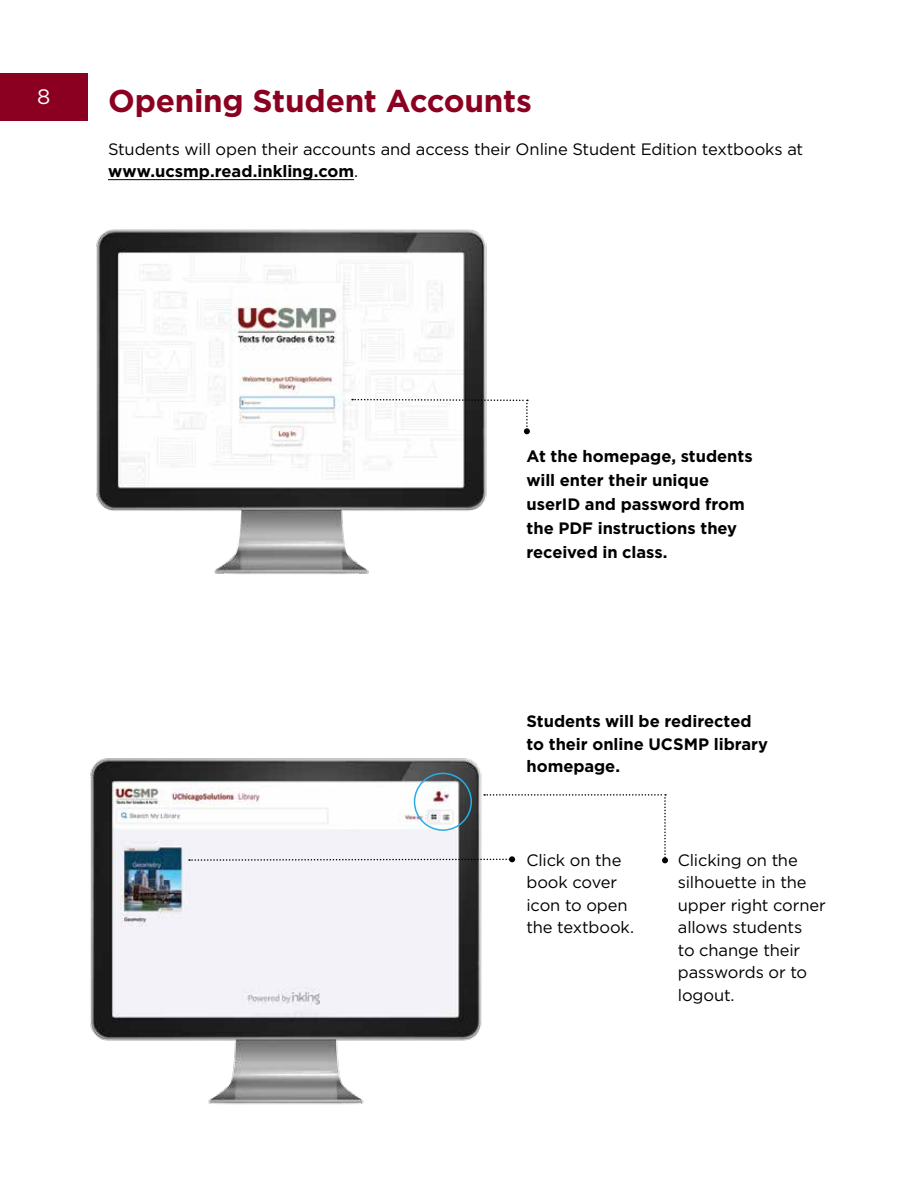
<style>
.page{position:relative;width:918px;height:1188px;background:#fff}
.page>*{position:absolute;margin:0;border:0;box-sizing:border-box;transform-origin:0 0}
.t1{font:700 31.5px "Gotham";letter-spacing:-.01em;color:#8b0021}
.t2{font:21px "Gotham";color:#fff}
.t3{font:16.5px/22.5px "Gotham";letter-spacing:-.01em;color:#000}
.t4{font:700 16.5px/24px "Gotham";letter-spacing:-.005em;color:#000}
.s1{font-weight:700}
</style>
<div class="page">
<div style="left:0;top:74px;width:88px;height:47px;background:#8b0021"></div>
<img style="left:96px;top:229px;width:432px;height:345px">
<img style="left:90px;top:758px;width:392px;height:347px">
<hr style="left:108px;top:179px;width:246px;height:1px;background:#000">
<svg style="left:352px;top:398px;width:178px;height:36px"></svg>
<svg style="left:189px;top:794px;width:479px;height:69px"></svg>
<div style="left:414px;top:773px;width:58px;height:58px;border:2px solid #29ade4;border-radius:50%"></div>
<p class="t2" style="left:37px;top:85px;width:15px">8</p>
<h1 class="t1" style="left:108px;top:83px;width:425px">Opening Student Accounts</h1>
<p class="t3" style="left:108px;top:138px;width:697px">Students will open their accounts and access their Online Student Edition textbooks at <span class="s1">www.ucsmp.read.inkling.com</span>.</p>
<p class="t4" style="left:527px;top:444px;width:228px">At the homepage, students will enter their unique userID and password from the PDF instructions they received in class.</p>
<p class="t4" style="left:527px;top:710px;width:243px;line-height:22.5px">Students will be redirected to their online UCSMP library homepage.</p>
<p class="t3" style="left:527px;top:848px;width:109px">Click on the book cover icon to open the textbook.</p>
<p class="t3" style="left:678px;top:848px;width:149px">Clicking on the silhouette in the upper right corner allows students<br>to change their passwords or to logout.</p>
</div>
